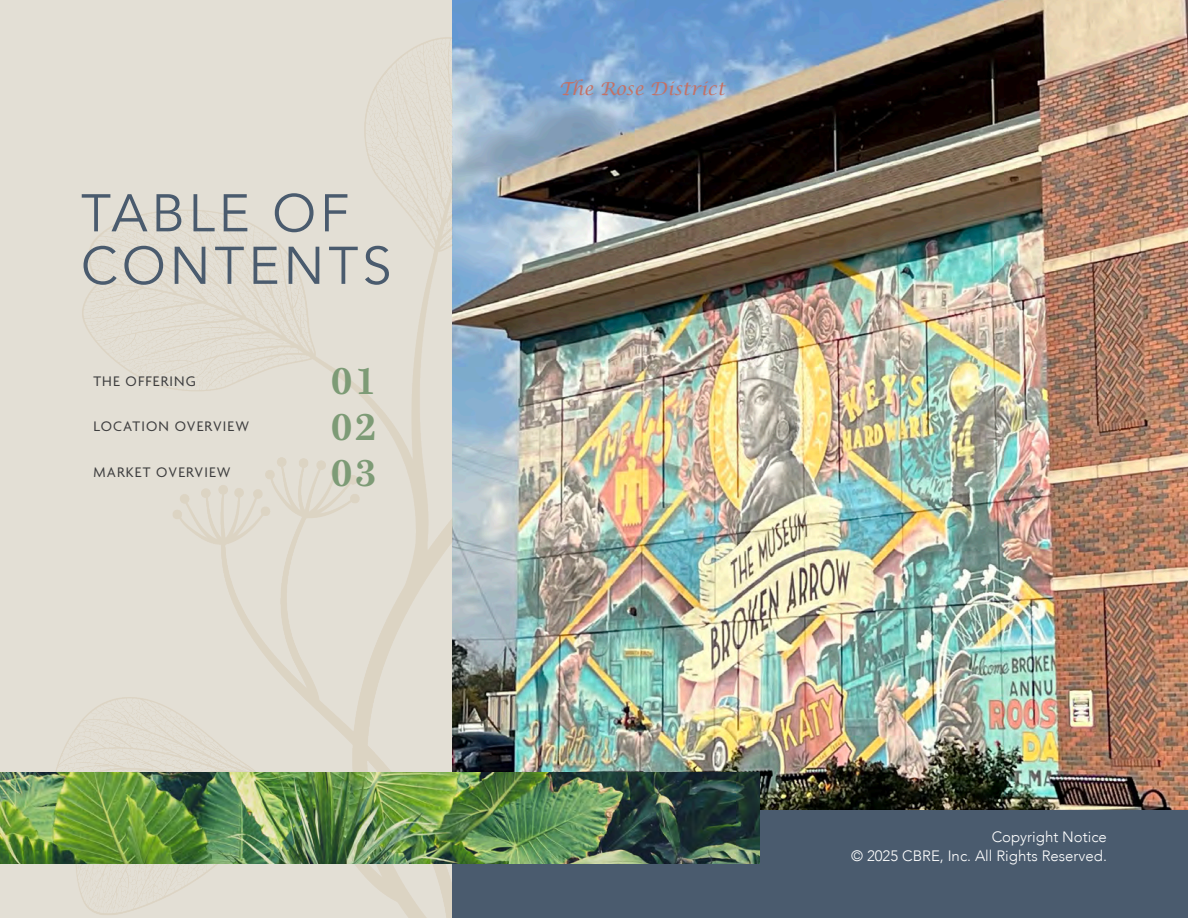
<style>
.page{position:relative;width:1188px;height:918px;background:#fff}
.page>*{position:absolute;margin:0;border:0;box-sizing:border-box;transform-origin:0 0}
.t1{font:52.5px/52.5px "Avenir";letter-spacing:.075em;color:#4a5b6e}
.t2{font:700 37.5px "Bressay";color:#7d9b76}
.t3{font:italic 18px "Lucida Calligraphy";color:#c47165}
.t4{font:300 15px/19.5px "Avenir";color:#fff;text-align:right}
.t5{font:15px "Agenda";letter-spacing:.075em;color:#3e3e3f}
</style>
<div class="page">
<div style="left:0;top:0;width:494px;height:918px;background:#e3dfd5"></div>
<img style="left:55px;top:0;width:1133px;height:918px">
<div style="left:453px;top:810px;width:735px;height:108px;background:#4a5b6e"></div>
<img style="left:0;top:772px;width:760px;height:92px">
<h1 class="t1" style="left:81px;top:188px;width:312px">TABLE OF<br>CONTENTS</h1>
<p class="t5" style="left:93px;top:373px;width:104px">THE OFFERING</p>
<h2 class="t2" style="left:331px;top:359px;width:46px">01</h2>
<p class="t5" style="left:93px;top:419px;width:157px">LOCATION OVERVIEW</p>
<h2 class="t2" style="left:331px;top:405px;width:46px">02</h2>
<p class="t5" style="left:93px;top:464px;width:139px">MARKET OVERVIEW</p>
<h2 class="t2" style="left:331px;top:451px;width:46px">03</h2>
<p class="t3" style="left:559px;top:78px;width:168px">The Rose District</p>
<p class="t4" style="left:851px;top:827px;width:257px">Copyright Notice<br>© 2025 CBRE, Inc. All Rights Reserved.</p>
</div>
